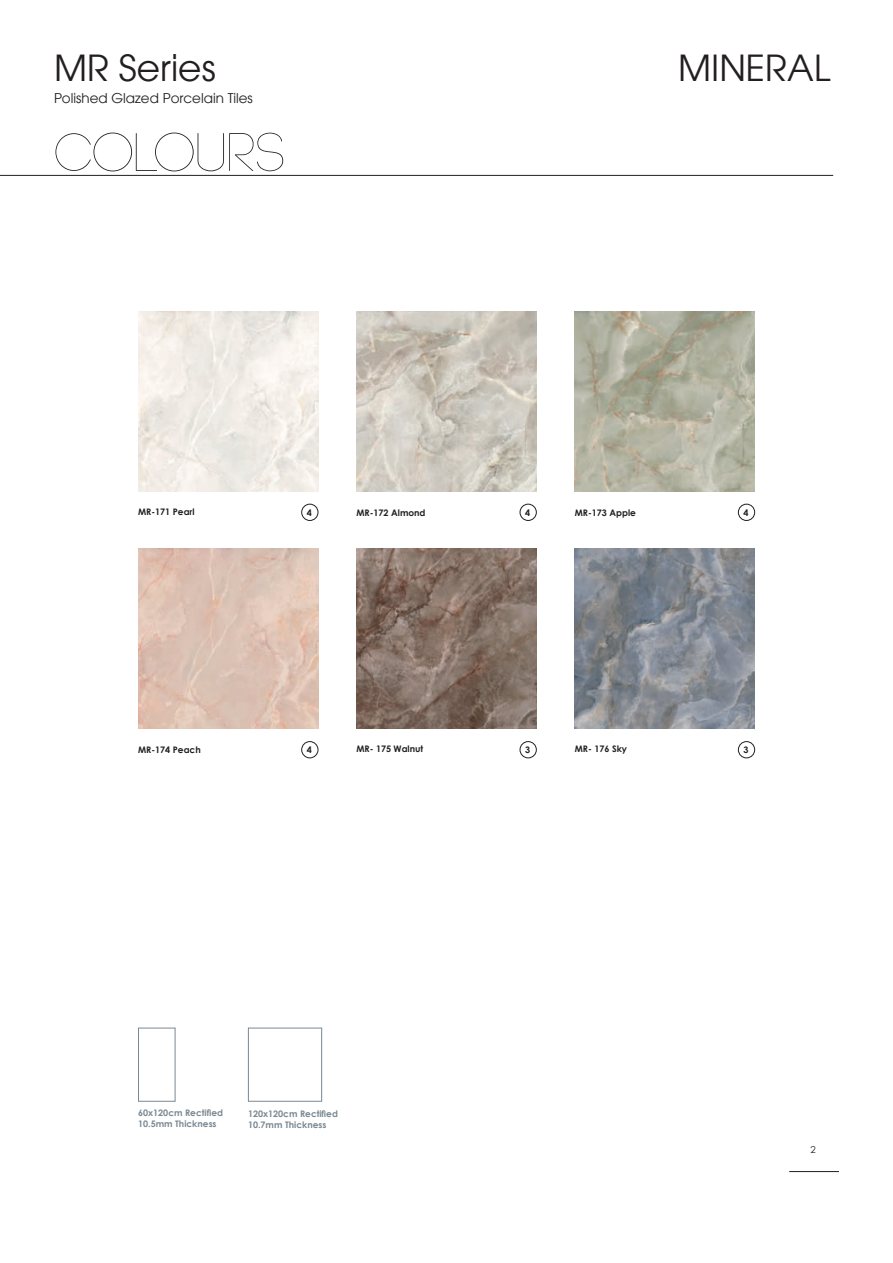
<style>
.page{position:relative;width:893px;height:1263px;background:#fff}
.page>*{position:absolute;margin:0;border:0;box-sizing:border-box;transform-origin:0 0}
.t1{font:300 54px "Code";color:#231f20}
.t2{font:36px "Avant Garde";color:#231f20}
.t3{font:13.5px "Avant Garde";color:#231f20}
.t4{font:9.6px "Century Gothic";color:#231f20}
.t5{font:700 9px "Century Gothic";color:#231f20}
.t6{font:700 9px/10.8px "Century Gothic";color:#7a8893}
</style>
<div class="page">
<hr style="left:789px;top:1171px;width:50px;height:1px;background:#231f20">
<hr style="left:0;top:175px;width:833px;height:1px;background:#231f20">
<img style="left:138px;top:311px;width:180px;height:180px">
<div style="left:301px;top:504px;width:17px;height:17px;border:1px solid #231f20;border-radius:50%"></div>
<img style="left:356px;top:549px;width:180px;height:180px">
<div style="left:520px;top:741px;width:16px;height:17px;border:1px solid #231f20;border-radius:50%"></div>
<img style="left:575px;top:549px;width:180px;height:180px">
<div style="left:738px;top:741px;width:17px;height:17px;border:1px solid #231f20;border-radius:50%"></div>
<div style="left:520px;top:504px;width:16px;height:17px;border:1px solid #231f20;border-radius:50%"></div>
<img style="left:356px;top:311px;width:180px;height:180px">
<div style="left:738px;top:504px;width:17px;height:17px;border:1px solid #231f20;border-radius:50%"></div>
<img style="left:575px;top:311px;width:180px;height:180px">
<div style="left:301px;top:741px;width:17px;height:17px;border:1px solid #231f20;border-radius:50%"></div>
<img style="left:138px;top:549px;width:180px;height:180px">
<div style="left:138px;top:1028px;width:37px;height:73px;border:1px solid #7a8893"></div>
<div style="left:248px;top:1028px;width:74px;height:73px;border:1px solid #7a8893"></div>
<h2 class="t2" style="left:54px;top:46px;width:163px">MR Series</h2>
<h2 class="t2" style="left:678px;top:46px;width:154px">MINERAL</h2>
<h3 class="t3" style="left:54px;top:90px;width:200px">Polished Glazed Porcelain Tiles</h3>
<h1 class="t1" style="left:54px;top:126px;width:232px">COLOURS</h1>
<p class="t5" style="left:138px;top:506px;width:58px">MR-171 Pearl</p>
<p class="t5" style="left:307px;top:507px;width:7px">4</p>
<p class="t5" style="left:356px;top:507px;width:71px">MR-172 Almond</p>
<p class="t5" style="left:525px;top:507px;width:7px">4</p>
<p class="t5" style="left:575px;top:507px;width:63px">MR-173 Apple</p>
<p class="t5" style="left:743px;top:507px;width:7px">4</p>
<p class="t5" style="left:138px;top:744px;width:64px">MR-174 Peach</p>
<p class="t5" style="left:307px;top:744px;width:7px">4</p>
<p class="t5" style="left:356px;top:743px;width:68px">MR- 175 Walnut</p>
<p class="t5" style="left:525px;top:744px;width:7px">3</p>
<p class="t5" style="left:575px;top:743px;width:54px">MR- 176 Sky</p>
<p class="t5" style="left:743px;top:744px;width:7px">3</p>
<p class="t6" style="left:138px;top:1107px;width:86px">60x120cm Rectified<br>10.5mm Thickness</p>
<p class="t6" style="left:248px;top:1108px;width:92px">120x120cm Rectified<br>10.7mm Thickness</p>
<p class="t4" style="left:810px;top:1143px;width:7px">2</p>
</div>
